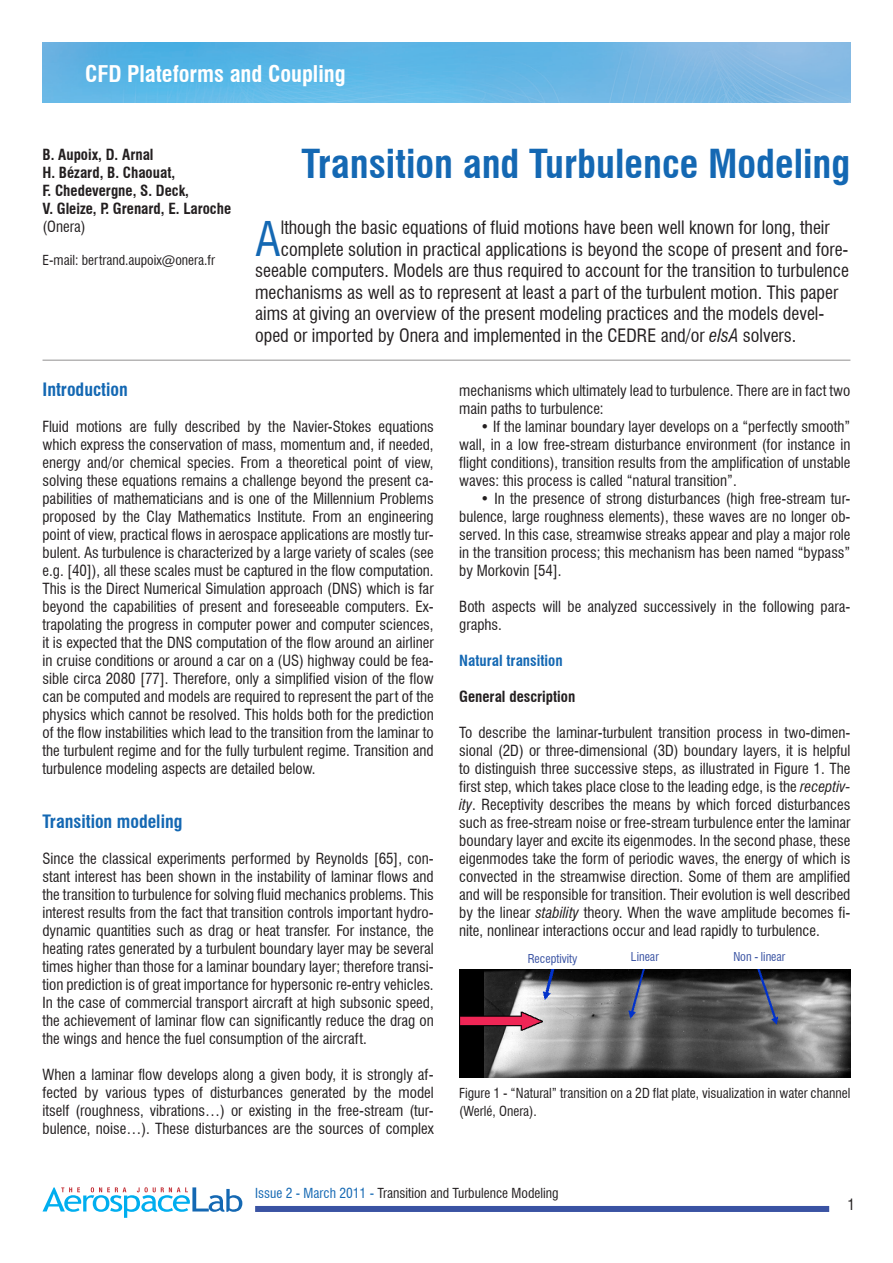
<style>
.page{position:relative;width:893px;height:1263px;background:#fff}
.page>*{position:absolute;margin:0;border:0;box-sizing:border-box;transform-origin:0 0}
.resume_focus{font:condensed 46.8px "Swiss 721 BT";color:#1468b3}
.Titre_article_focus{font:700 condensed 39px "Swiss 721 BT";color:#1468b3}
.Titre_article_focus-2{font:700 condensed 22.5px "Swiss 721 BT";color:#fff}
.resume_focus-2{font:condensed 18px "Swiss 721 BT";color:#231f20}
.titre_1{font:700 condensed 18px "Swiss 721 BT";color:#1468b3}
.texte_article{font:condensed 15px/18px "Swiss 721 BT";color:#231f20;text-align:justify}
.titre_1-2{font:condensed 15px/18px "Swiss 721 BT";color:#231f20;text-align:justify}
.titre3{font:700 condensed 15px "Swiss 721 BT";color:#231f20}
.titre_2{font:700 condensed 15px "Swiss 721 BT";color:#1468b3}
.texte_article-2{font:condensed 13.5px/18px "Swiss 721 BT";color:#231f20}
.Habillage_figure{font:condensed 12px "Swiss 721 BT";color:#3a53a3}
.s1{font-style:italic}
.s2{color:#1468b3}
</style>
<div class="page">
<div style="left:255px;top:1206px;width:574px;height:6px;background:#3a53a3"></div>
<svg style="left:43px;top:1187px;width:199px;height:31px"></svg>
<img style="left:43px;top:43px;width:807px;height:59px">
<hr style="left:43px;top:360px;width:807px;height:1px;background:#231f20">
<img style="left:459px;top:970px;width:391px;height:108px">
<p class="Titre_article_focus-2" style="left:85px;top:60px;width:262px">CFD Plateforms and Coupling</p>
<p class="titre3" style="left:43px;top:146px;width:113px">B. Aupoix, D. Arnal</p>
<p class="titre3" style="left:43px;top:164px;width:134px">H. Bézard, B. Chaouat,</p>
<p class="titre3" style="left:43px;top:182px;width:148px">F. Chedevergne, S. Deck,</p>
<p class="titre3" style="left:43px;top:200px;width:190px">V. Gleize, P. Grenard, E. Laroche</p>
<p class="titre_1-2" style="left:43px;top:218px;width:45px">(Onera)</p>
<p class="texte_article-2" style="left:43px;top:251px;width:174px">E-mail: bertrand.aupoix@onera.fr</p>
<p class="Titre_article_focus" style="left:302px;top:141px;width:550px">Transition and Turbulence Modeling</p>
<p class="resume_focus" style="left:255px;top:211px;width:27px">A</p>
<p class="resume_focus-2" style="left:281px;top:217px;width:550px">lthough the basic equations of fluid motions have been well known for long, their</p>
<p class="resume_focus-2" style="left:281px;top:238px;width:569px">complete solution in practical applications is beyond the scope of present and fore-</p>
<p class="resume_focus-2" style="left:255px;top:260px;width:595px">seeable computers. Models are thus required to account for the transition to turbulence</p>
<p class="resume_focus-2" style="left:255px;top:281px;width:585px">mechanisms as well as to represent at least a part of the turbulent motion. This paper</p>
<p class="resume_focus-2" style="left:255px;top:303px;width:571px">aims at giving an overview of the present modeling practices and the models devel-</p>
<p class="resume_focus-2" style="left:255px;top:325px;width:543px">oped or imported by Onera and implemented in the CEDRE and/or <span class="s1">elsA</span> solvers.</p>
<p class="texte_article" style="left:459px;top:382px;width:393px">mechanisms which ultimately lead to turbulence. There are in fact two main paths to turbulence:</p>
<p class="texte_article" style="left:459px;top:418px;width:393px;text-indent:21px">• If the laminar boundary layer develops on a “perfectly smooth” wall, in a low free-stream disturbance environment (for instance in flight conditions), transition results from the amplification of unstable waves: this process is called “natural transition”.</p>
<p class="texte_article" style="left:459px;top:490px;width:393px;text-indent:21px">• In the presence of strong disturbances (high free-stream tur&shy;bulence, large roughness elements), these waves are no longer ob&shy;served. In this case, streamwise streaks appear and play a major role in the transition process; this mechanism has been named “bypass” by Morkovin [54].</p>
<p class="texte_article" style="left:459px;top:598px;width:393px">Both aspects will be analyzed successively in the following para&shy;graphs.</p>
<p class="titre_2" style="left:459px;top:652px;width:105px">Natural transition</p>
<p class="titre3" style="left:459px;top:688px;width:118px">General description</p>
<p class="texte_article" style="left:459px;top:724px;width:393px">To describe the laminar-turbulent transition process in two-dimen&shy;sional (2D) or three-dimensional (3D) boundary layers, it is helpful to distinguish three successive steps, as illustrated in Figure 1. The first step, which takes place close to the leading edge, is the <span class="s1">receptiv&shy;ity</span>. Receptivity describes the means by which forced disturbances such as free-stream noise or free-stream turbulence enter the laminar boundary layer and excite its eigenmodes. In the second phase, these eigenmodes take the form of periodic waves, the energy of which is convected in the streamwise direction. Some of them are amplified and will be responsible for transition. Their evolution is well described by the linear <span class="s1">stability</span> theory. When the wave amplitude becomes fi&shy;nite, nonlinear interactions occur and lead rapidly to turbulence.</p>
<p class="titre_1" style="left:43px;top:379px;width:87px">Introduction</p>
<p class="titre_1-2" style="left:43px;top:418px;width:393px">Fluid motions are fully described by the Navier-Stokes equations which express the conservation of mass, momentum and, if needed, energy and/or chemical species. From a theoretical point of view, solving these equations remains a challenge beyond the present ca&shy;pabilities of mathematicians and is one of the Millennium Problems proposed by the Clay Mathematics Institute. From an engineering point of view, practical flows in aerospace applications are mostly tur&shy;bulent. As turbulence is characterized by a large variety of scales (see e.g. [40]), all these scales must be captured in the flow computation.<br>This is the Direct Numerical Simulation approach (DNS) which is far beyond the capabilities of present and foreseeable computers. Ex&shy;trapolating the progress in computer power and computer sciences, it is expected that the DNS computation of the flow around an airliner in cruise conditions or around a car on a (US) highway could be fea&shy;sible circa 2080 [77]. Therefore, only a simplified vision of the flow can be computed and models are required to represent the part of the physics which cannot be resolved. This holds both for the prediction of the flow instabilities which lead to the transition from the laminar to the turbulent regime and for the fully turbulent regime. Transition and turbulence modeling aspects are detailed below.</p>
<p class="titre_1" style="left:43px;top:811px;width:141px">Transition modeling</p>
<p class="texte_article" style="left:43px;top:850px;width:393px">Since the classical experiments performed by Reynolds [65], con&shy;stant interest has been shown in the instability of laminar flows and the transition to turbulence for solving fluid mechanics problems. This interest results from the fact that transition controls important hydro&shy;dynamic quantities such as drag or heat transfer. For instance, the heating rates generated by a turbulent boundary layer may be several times higher than those for a laminar boundary layer; therefore transi&shy;tion prediction is of great importance for hypersonic re-entry vehicles.<br>In the case of commercial transport aircraft at high subsonic speed, the achievement of laminar flow can significantly reduce the drag on the wings and hence the fuel consumption of the aircraft.</p>
<p class="texte_article" style="left:43px;top:1066px;width:393px">When a laminar flow develops along a given body, it is strongly af&shy;fected by various types of disturbances generated by the model itself (roughness, vibrations…) or existing in the free-stream (tur&shy;bulence, noise…). These disturbances are the sources of complex</p>
<p class="Habillage_figure" style="left:528px;top:951px;width:51px">Receptivity</p>
<p class="Habillage_figure" style="left:631px;top:949px;width:29px">Linear</p>
<p class="Habillage_figure" style="left:733px;top:949px;width:54px">Non - linear</p>
<p class="texte_article-2" style="left:459px;top:1084px;width:393px">Figure 1 - “Natural” transition on a 2D flat plate, visualization in water channel (Werlé, Onera).</p>
<p class="texte_article-2" style="left:255px;top:1184px;width:305px"><span class="s2">Issue 2 - March 2011 -</span> Transition and Turbulence Modeling</p>
<p class="titre_1-2" style="left:848px;top:1195px;width:9px">1</p>
</div>
